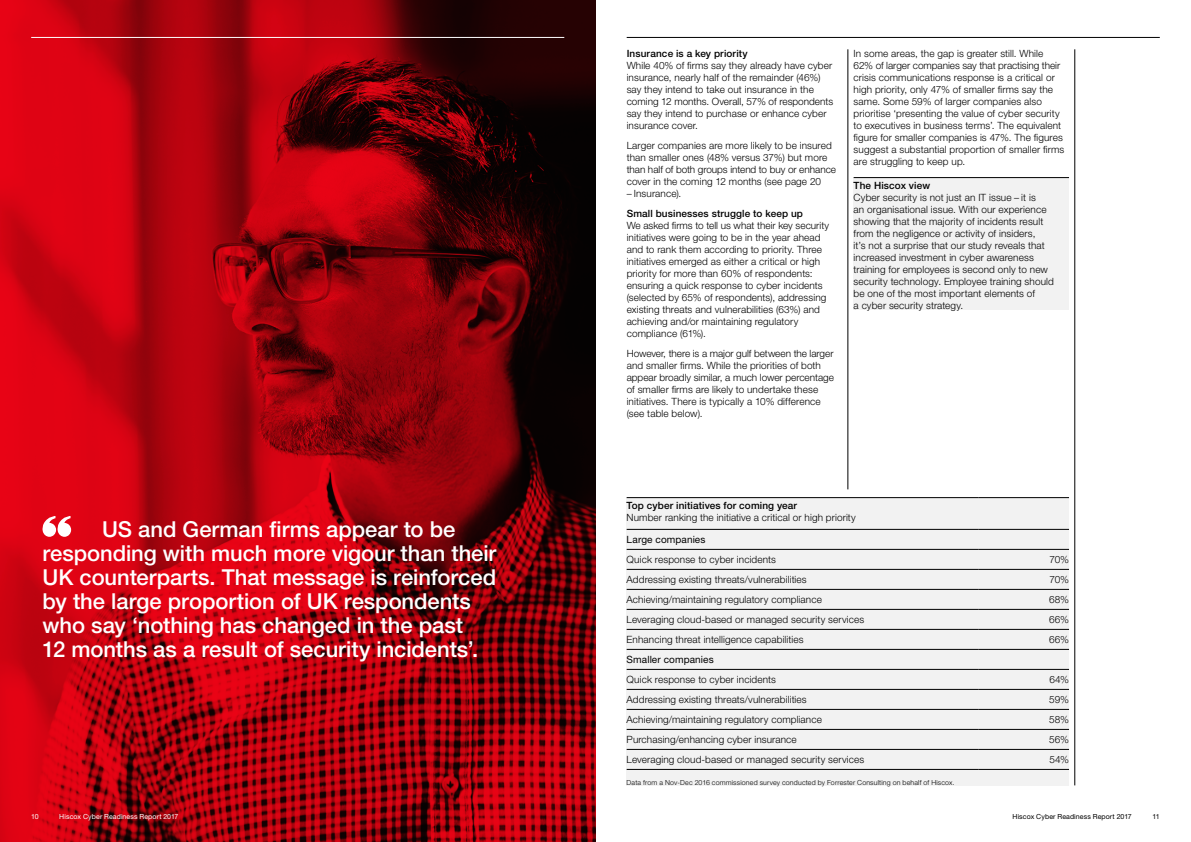
<style>
.page{position:relative;width:1191px;height:842px;background:#fff}
.page>*{position:absolute;margin:0;border:0;box-sizing:border-box;transform-origin:0 0}
.t1{font:500 22px/24px "Helvetica Neue LT Std";letter-spacing:-.005em;color:#fff}
.t2{font:300 10px/12px "Helvetica Neue LT Std";letter-spacing:.01em;color:#000}
.t3{font:500 10px "Helvetica Neue LT Std";letter-spacing:.01em;color:#000}
.t4{font:10px "Helvetica Neue LT Std";letter-spacing:.01em;color:#000}
.t5{font:300 7px "Helvetica Neue LT Std";letter-spacing:.025em;color:#000}
.t6{font:7px "Helvetica Neue LT Std";letter-spacing:.015em;color:#fff}
.t7{font:7px "Helvetica Neue LT Std";letter-spacing:.015em;color:#000}
</style>
<div class="page">
<div style="left:626px;top:498px;width:443px;height:287px;background:#f2f2f2"></div>
<hr style="left:626px;top:497px;width:352px;height:1px;background:#000">
<hr style="left:978px;top:497px;width:91px;height:1px;background:#000">
<hr style="left:626px;top:529px;width:352px;height:1px;background:#000">
<hr style="left:978px;top:529px;width:91px;height:1px;background:#000">
<hr style="left:626px;top:549px;width:352px;height:1px;background:#000">
<hr style="left:978px;top:549px;width:91px;height:1px;background:#000">
<hr style="left:626px;top:569px;width:352px;height:1px;background:#000">
<hr style="left:978px;top:569px;width:91px;height:1px;background:#000">
<hr style="left:626px;top:589px;width:352px;height:1px;background:#000">
<hr style="left:978px;top:589px;width:91px;height:1px;background:#000">
<hr style="left:626px;top:609px;width:352px;height:1px;background:#000">
<hr style="left:978px;top:609px;width:91px;height:1px;background:#000">
<hr style="left:626px;top:629px;width:352px;height:1px;background:#000">
<hr style="left:978px;top:629px;width:91px;height:1px;background:#000">
<hr style="left:626px;top:649px;width:352px;height:1px;background:#000">
<hr style="left:978px;top:649px;width:91px;height:1px;background:#000">
<hr style="left:626px;top:669px;width:352px;height:1px;background:#000">
<hr style="left:978px;top:669px;width:91px;height:1px;background:#000">
<hr style="left:626px;top:689px;width:352px;height:1px;background:#000">
<hr style="left:978px;top:689px;width:91px;height:1px;background:#000">
<hr style="left:626px;top:709px;width:352px;height:1px;background:#000">
<hr style="left:978px;top:709px;width:91px;height:1px;background:#000">
<hr style="left:626px;top:729px;width:352px;height:1px;background:#000">
<hr style="left:978px;top:729px;width:91px;height:1px;background:#000">
<hr style="left:626px;top:749px;width:352px;height:1px;background:#000">
<hr style="left:978px;top:749px;width:91px;height:1px;background:#000">
<hr style="left:626px;top:769px;width:352px;height:1px;background:#000">
<hr style="left:978px;top:769px;width:91px;height:1px;background:#000">
<img style="left:0;top:0;width:595px;height:842px">
<hr style="left:626px;top:37px;width:533px;height:1px;background:#000">
<hr style="left:847px;top:49px;width:1px;height:440px;background:#000">
<hr style="left:1074px;top:49px;width:1px;height:736px;background:#000">
<hr style="left:31px;top:37px;width:533px;height:1px;background:#fff">
<svg style="left:42px;top:516px;width:29px;height:21px"></svg>
<div style="left:853px;top:177px;width:216px;height:132px;background:#f2f2f2"></div>
<hr style="left:853px;top:177px;width:216px;height:1px;background:#000">
<p class="t1" style="left:43px;top:517px;width:455px;text-indent:60px">US and German firms appear to be responding with much more vigour than their UK counterparts. That message is reinforced by the large proportion of UK respondents who say ‘nothing has changed in the past<br>12 months as a result of security incidents’.</p>
<p class="t3" style="left:626px;top:48px;width:123px">Insurance is a key priority</p>
<p class="t2" style="left:626px;top:60px;width:208px">While 40% of firms say they already have cyber insurance, nearly half of the remainder (46%) say they intend to take out insurance in the coming 12 months. Overall, 57% of respondents say they intend to purchase or enhance cyber insurance cover.</p>
<p class="t2" style="left:626px;top:140px;width:211px">Larger companies are more likely to be insured than smaller ones (48% versus 37%) but more than half of both groups intend to buy or enhance cover in the coming 12 months (see page 20</p>
<p class="t2" style="left:626px;top:188px;width:56px">– Insurance).</p>
<p class="t3" style="left:626px;top:208px;width:178px">Small businesses struggle to keep up</p>
<p class="t2" style="left:626px;top:220px;width:204px">We asked firms to tell us what their key security initiatives were going to be in the year ahead and to rank them according to priority. Three initiatives emerged as either a critical or high priority for more than 60% of respondents: ensuring a quick response to cyber incidents (selected by 65% of respondents), addressing existing threats and vulnerabilities (63%) and achieving and/or maintaining regulatory compliance (61%).</p>
<p class="t2" style="left:626px;top:348px;width:209px">However, there is a major gulf between the larger and smaller firms. While the priorities of both appear broadly similar, a much lower percentage of smaller firms are likely to undertake these initiatives. There is typically a 10% difference (see table below).</p>
<p class="t2" style="left:853px;top:48px;width:212px">In some areas, the gap is greater still. While 62% of larger companies say that practising their crisis communications response is a critical or high priority, only 47% of smaller firms say the same. Some 59% of larger companies also prioritise ‘presenting the value of cyber security to executives in business terms’. The equivalent figure for smaller companies is 47%. The figures suggest a substantial proportion of smaller firms are struggling to keep up.</p>
<p class="t3" style="left:853px;top:180px;width:78px">The Hiscox view</p>
<p class="t2" style="left:853px;top:192px;width:202px">Cyber security is not just an IT issue – it is<br>an organisational issue. With our experience showing that the majority of incidents result from the negligence or activity of insiders,<br>it’s not a surprise that our study reveals that increased investment in cyber awareness training for employees is second only to new security technology. Employee training should be one of the most important elements of<br>a cyber security strategy.</p>
<p class="t3" style="left:626px;top:500px;width:172px">Top cyber initiatives for coming year</p>
<p class="t2" style="left:626px;top:511px;width:231px">Number ranking the initiative a critical or high priority</p>
<p class="t4" style="left:626px;top:533px;width:80px">Large companies</p>
<p class="t2" style="left:626px;top:553px;width:151px">Quick response to cyber incidents</p>
<p class="t2" style="left:1049px;top:553px;width:21px">70%</p>
<p class="t2" style="left:626px;top:573px;width:182px">Addressing existing threats/vulnerabilities</p>
<p class="t2" style="left:1049px;top:573px;width:21px">70%</p>
<p class="t2" style="left:626px;top:593px;width:197px">Achieving/maintaining regulatory compliance</p>
<p class="t2" style="left:1049px;top:593px;width:21px">68%</p>
<p class="t2" style="left:626px;top:613px;width:239px">Leveraging cloud-based or managed security services</p>
<p class="t2" style="left:1049px;top:613px;width:22px">66%</p>
<p class="t2" style="left:626px;top:633px;width:178px">Enhancing threat intelligence capabilities</p>
<p class="t2" style="left:1049px;top:633px;width:22px">66%</p>
<p class="t4" style="left:626px;top:653px;width:89px">Smaller companies</p>
<p class="t2" style="left:626px;top:673px;width:151px">Quick response to cyber incidents</p>
<p class="t2" style="left:1049px;top:673px;width:21px">64%</p>
<p class="t2" style="left:626px;top:693px;width:182px">Addressing existing threats/vulnerabilities</p>
<p class="t2" style="left:1049px;top:693px;width:21px">59%</p>
<p class="t2" style="left:626px;top:713px;width:197px">Achieving/maintaining regulatory compliance</p>
<p class="t2" style="left:1049px;top:713px;width:21px">58%</p>
<p class="t2" style="left:626px;top:733px;width:172px">Purchasing/enhancing cyber insurance</p>
<p class="t2" style="left:1049px;top:733px;width:21px">56%</p>
<p class="t2" style="left:626px;top:753px;width:239px">Leveraging cloud-based or managed security services</p>
<p class="t2" style="left:1049px;top:753px;width:21px">54%</p>
<p class="t5" style="left:626px;top:779px;width:329px">Data from a Nov-Dec 2016 commissioned survey conducted by Forrester Consulting on behalf of Hiscox.</p>
<p class="t6" style="left:31px;top:812px;width:9px">10</p>
<p class="t6" style="left:59px;top:812px;width:121px">Hiscox Cyber Readiness Report 2017</p>
<p class="t7" style="left:1012px;top:812px;width:121px">Hiscox Cyber Readiness Report 2017</p>
<p class="t7" style="left:1152px;top:812px;width:9px">11</p>
</div>
